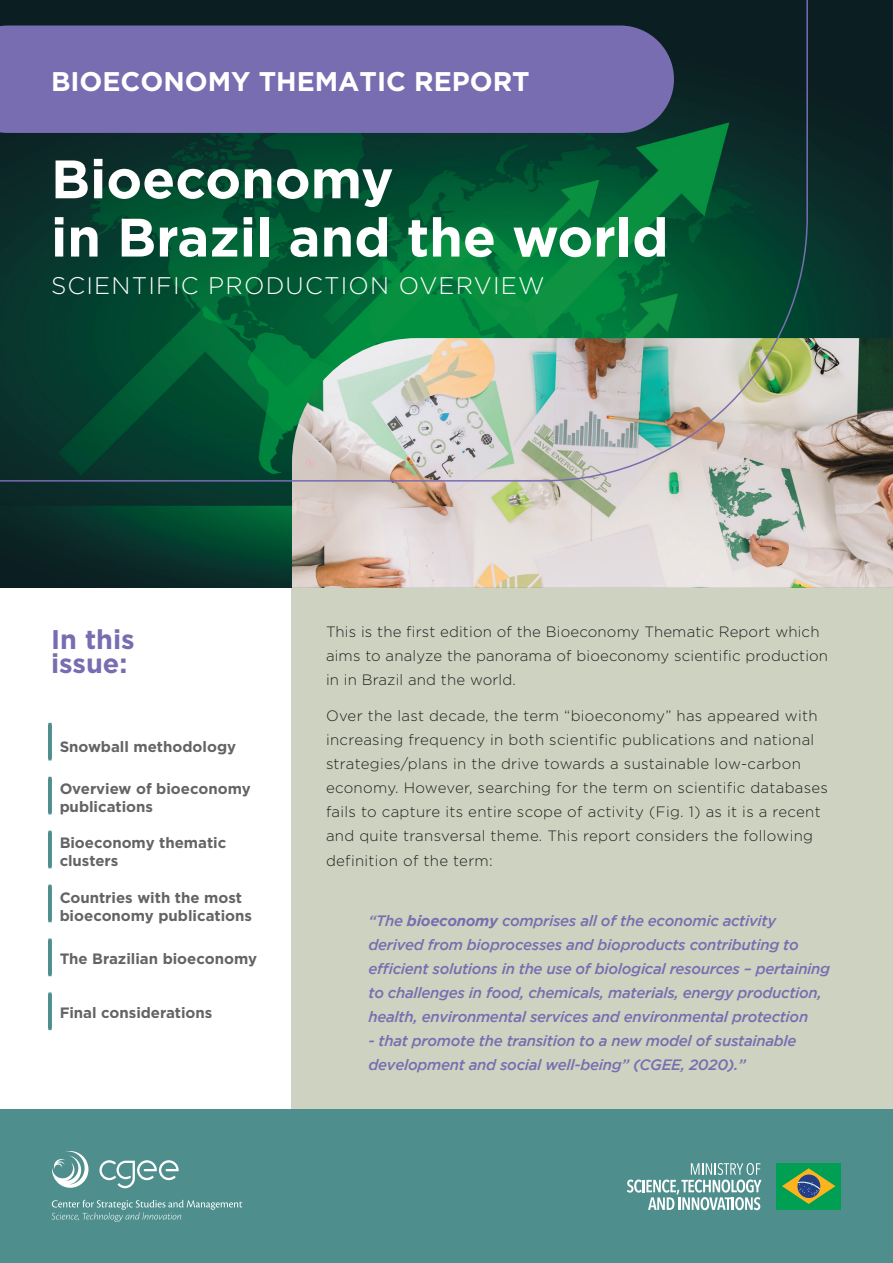
<style>
.page{position:relative;width:893px;height:1263px;background:#fff}
.page>*{position:absolute;margin:0;border:0;box-sizing:border-box;transform-origin:0 0}
.t1{font:700 54px/58.2px "Gotham";color:#fff}
.t2{font:700 27px "Gotham";color:#fff}
.t3{font:700 27px/24px "Gotham";color:#786db1}
.t4{font:300 24px "Gotham";letter-spacing:.05em;color:#fff}
.t5{font:300 15px/24px "Gotham";letter-spacing:.02em;color:#231f20}
.t6{font:italic 500 15px/24px "Gotham";letter-spacing:-.02em;color:#786db1}
.t7{font:700 15px/18px "Gotham";color:#231f20}
.s1{font-weight:700}
</style>
<div class="page">
<svg style="left:0;top:0;width:891px;height:588px;background:#082f28"></svg>
<div style="left:292px;top:588px;width:601px;height:674px;background:#ced3c1"></div>
<img style="left:292px;top:338px;width:601px;height:250px">
<div style="left:0;top:1110px;width:893px;height:153px;background:#4e8f8d"></div>
<svg style="left:0;top:0;width:809px;height:482px;background:#3c6961"></svg>
<div style="left:48px;top:777px;width:4px;height:37px;border:3px solid #4e8f8d"></div>
<div style="left:48px;top:723px;width:4px;height:37px;border:3px solid #4e8f8d"></div>
<div style="left:48px;top:831px;width:4px;height:37px;border:3px solid #4e8f8d"></div>
<div style="left:48px;top:885px;width:4px;height:37px;border:3px solid #4e8f8d"></div>
<div style="left:48px;top:938px;width:4px;height:38px;border:3px solid #4e8f8d"></div>
<div style="left:48px;top:992px;width:4px;height:38px;border:3px solid #4e8f8d"></div>
<svg style="left:52px;top:1151px;width:36px;height:37px"></svg>
<svg style="left:99px;top:1160px;width:80px;height:28px"></svg>
<svg style="left:52px;top:1200px;width:190px;height:22px"></svg>
<svg style="left:627px;top:1163px;width:134px;height:47px"></svg>
<div style="left:777px;top:1163px;width:64px;height:46px;background:#009f53"></div>
<svg style="left:782px;top:1168px;width:53px;height:36px"></svg>
<h2 class="t2" style="left:51px;top:66px;width:480px">BIOECONOMY THEMATIC REPORT</h2>
<h1 class="t1" style="left:51px;top:149px;width:619px">Bioeconomy<br>in Brazil and the world</h1>
<h3 class="t4" style="left:51px;top:273px;width:495px">SCIENTIFIC PRODUCTION OVERVIEW</h3>
<h2 class="t3" style="left:51px;top:627px;width:85px">In this issue:</h2>
<p class="t7" style="left:60px;top:737px;width:178px">Snowball methodology</p>
<p class="t7" style="left:60px;top:780px;width:193px">Overview of bioeconomy publications</p>
<p class="t7" style="left:60px;top:833px;width:168px">Bioeconomy thematic clusters</p>
<p class="t7" style="left:60px;top:888px;width:194px">Countries with the most bioeconomy publications</p>
<p class="t7" style="left:60px;top:949px;width:199px">The Brazilian bioeconomy</p>
<p class="t7" style="left:60px;top:1003px;width:154px">Final considerations</p>
<p class="t5" style="left:326px;top:620px;width:504px">This is the first edition of the Bioeconomy Thematic Report which aims to analyze the panorama of bioeconomy scientific production in in Brazil and the world.</p>
<p class="t5" style="left:326px;top:704px;width:503px">Over the last decade, the term “bioeconomy” has appeared with increasing frequency in both scientific publications and national strategies/plans in the drive towards a sustainable low-carbon economy. However, searching for the term on scientific databases fails to capture its entire scope of activity (Fig. 1) as it is a recent and quite transversal theme. This report considers the following definition of the term:</p>
<p class="t6" style="left:369px;top:908px;width:463px">“The <span class="s1">bioeconomy</span> comprises all of the economic activity derived from bioprocesses and bioproducts contributing to efficient solutions in the use of biological resources – pertaining to challenges in food, chemicals, materials, energy production, health, environmental services and environmental protection</p>
<p class="t6" style="left:369px;top:1028px;width:430px">- that promote the transition to a new model of sustainable development and social well-being” (CGEE, 2020).”</p>
</div>
